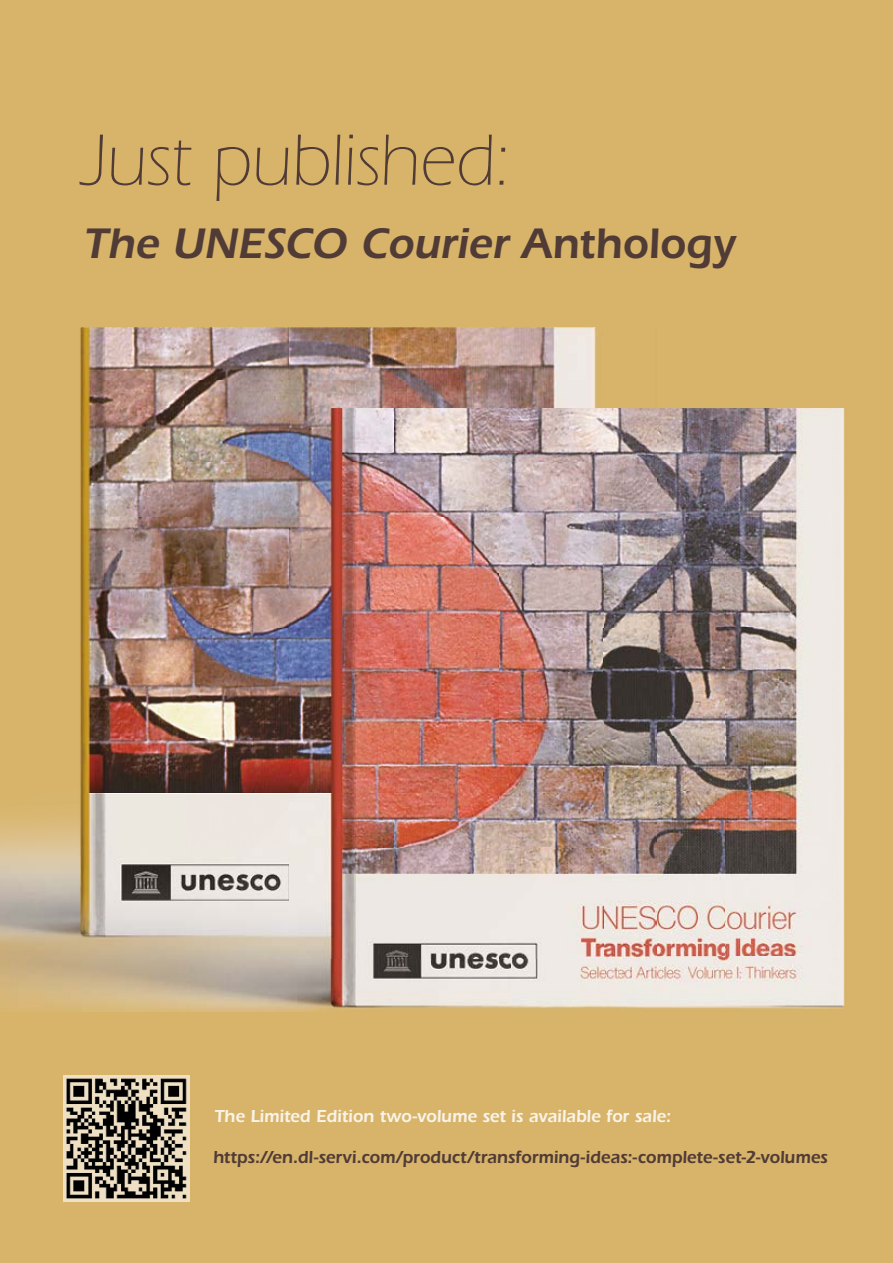
<style>
.page{position:relative;width:893px;height:1263px;background:#d7b46a}
.page>*{position:absolute;margin:0;border:0;box-sizing:border-box;transform-origin:0 0}
.t1{font:300 75px "ITC Eras Std";letter-spacing:-.005em;color:#503b36;scale:.95 1}
.t2{font:600 44.25px "ITC Eras Std";letter-spacing:.005em;color:#503b36;scale:.95 1}
.t3{font:600 18px "ITC Eras Std";color:#503b36;scale:.95 1}
.t4{font:600 18px "ITC Eras Std";color:#faf3e8;scale:.95 1}
</style>
<div class="page">
<img style="left:28px;top:328px;width:628px;height:630px">
<img style="left:0;top:818px;width:28px;height:140px">
<img style="left:656px;top:408px;width:189px;height:548px">
<img style="left:0;top:958px;width:618px;height:53px">
<img style="left:618px;top:956px;width:227px;height:53px">
<img style="left:64px;top:1075px;width:126px;height:126px">
<h1 class="t1" style="left:83px;top:119px;width:452px">Just published:</h1>
<h2 class="t2" style="left:83px;top:218px;width:689px">The UNESCO Courier A nthology</h2>
<p class="t4" style="left:215px;top:1106px;width:482px">The Limited Edition two-volume set is available for sale:</p>
<p class="t3" style="left:213px;top:1146px;width:649px">https://en.dl-servi.com/product/transforming-ideas:-complete-set-2-volumes</p>
</div>
